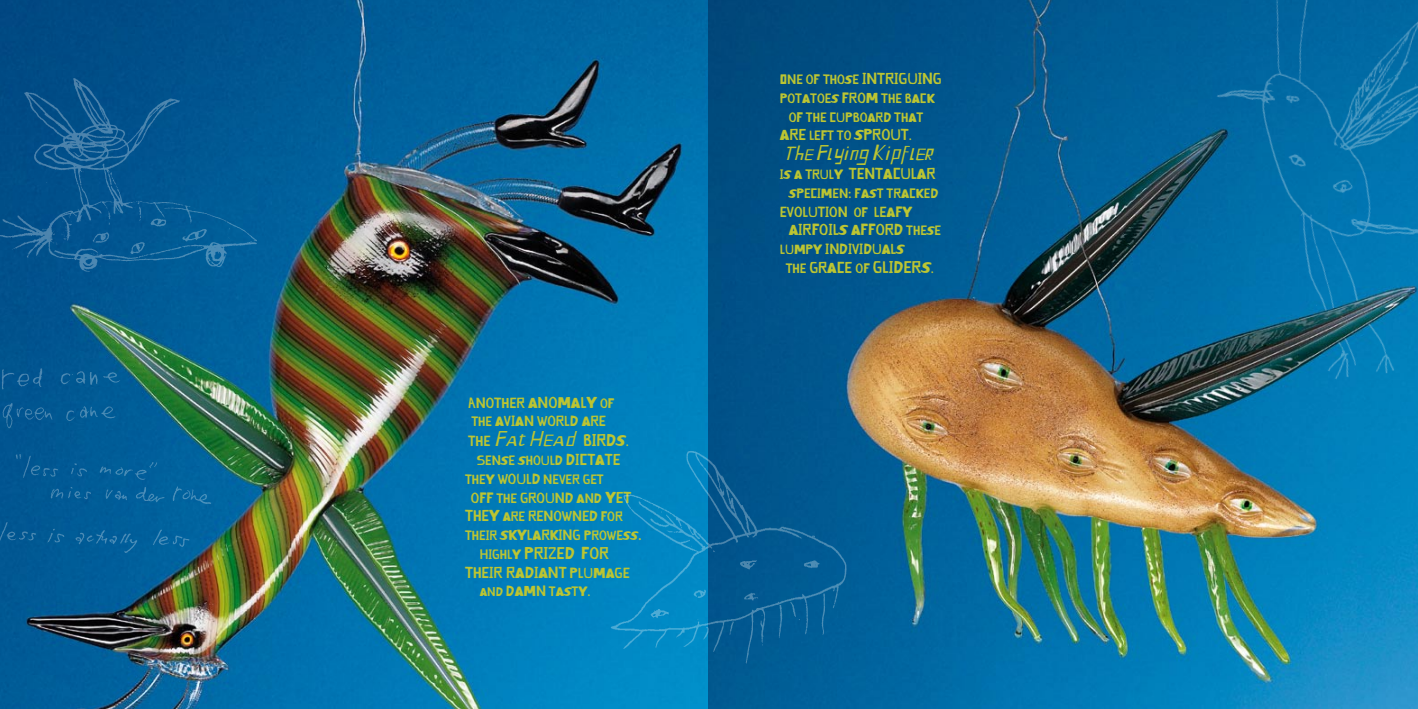
<style>
.page{position:relative;width:1418px;height:709px;background:#fff}
.page>*{position:absolute;margin:0;border:0;box-sizing:border-box;transform-origin:0 0}
.t1{font:italic 20px "Shoe Repairs";letter-spacing:-.005em;color:#bcc532}
.t2{font:18.75px "Pintor OT";letter-spacing:-.005em;color:#bcc532}
.t3{font:17.5px "Pintor OT";letter-spacing:-.005em;color:#bcc532}
.t4{font:16.25px/18.8px "Pintor OT";letter-spacing:-.005em;color:#bcc532}
.t5{font:15px/18.8px "Pintor OT";letter-spacing:-.005em;color:#bcc532}
.s1{font-size:17.5px}
.s2{font-size:15px}
.s3{font-family:"Pintor OT";font-style:normal;font-size:16.25px}
.s4{font-family:"Pintor OT";font-style:normal;font-size:18.75px}
.s5{font-family:"Pintor OT";font-style:normal;font-size:15px}
.s6{font-size:16.25px}
.s7{font-size:13.75px}
.s8{font-size:18.75px}
</style>
<div class="page">
<img style="left:0;top:0;width:1417px;height:709px">
<img style="left:607px;top:447px;width:244px;height:219px">
<img style="left:0;top:366px;width:122px;height:64px">
<img style="left:0;top:77px;width:260px;height:196px">
<img style="left:0;top:451px;width:225px;height:138px">
<img style="left:1205px;top:0;width:212px;height:388px">
<p class="t4" style="left:468px;top:393px;width:147px">ANOTHER <span class="s1">ANOMALY</span> <span class="s2">OF<br>THE</span> AVIAN WORLD ARE</p>
<h1 class="t1" style="left:468px;top:426px;width:162px"><span class="s3">THE</span> Fat Head <span class="s4">BIRDS</span><span class="s5">.</span></h1>
<p class="t5" style="left:465px;top:451px;width:157px;text-indent:12px">SENSE SHOULD <span class="s1">DICTATE<br></span>THEY <span class="s6">WOULD</span> NEVER GET</p>
<p class="t4" style="left:465px;top:488px;width:168px;text-align:center">OFF <span class="s2">THE</span> GROUND <span class="s2">AND</span> <span class="s1">YET<br>THEY</span> <span class="s2">ARE</span> RENOWNED <span class="s2">FOR</span></p>
<p class="t5" style="left:465px;top:526px;width:178px">THEIR <span class="s6">SKYLARKING</span> PROWESS<span class="s1">.</span></p>
<p class="t2" style="left:480px;top:544px;width:131px"><span class="s2">HIGHLY</span> PRIZED FOR</p>
<p class="t3" style="left:465px;top:564px;width:166px">THEIR RADIANT <span class="s6">PLUMAGE</span></p>
<p class="t5" style="left:480px;top:582px;width:112px"><span class="s7">AND</span> <span class="s6">DAMN</span> TASTY.</p>
<p class="t5" style="left:780px;top:70px;width:163px">ONE OF THOSE <span class="s1">INTRIGUING</span></p>
<p class="t5" style="left:780px;top:89px;width:157px">POTATOES <span class="s6">FROM</span> THE BACK</p>
<p class="t5" style="left:788px;top:108px;width:136px">OF THE CUPBOARD THAT</p>
<p class="t3" style="left:780px;top:127px;width:133px">ARE <span class="s2">LEFT TO</span> SPROUT<span class="s2">.</span></p>
<h1 class="t1" style="left:785px;top:141px;width:151px"><span class="s8">The</span> Flying Kipfler</h1>
<p class="t3" style="left:780px;top:165px;width:157px"><span class="s2">IS A TRULY</span> TENTACULAR</p>
<p class="t5" style="left:788px;top:184px;width:151px">SPECIMEN: FAST TRACKED</p>
<p class="t4" style="left:780px;top:202px;width:134px">EVOLUTION <span class="s2">OF</span> LEAFY</p>
<p class="t3" style="left:788px;top:222px;width:154px">AIRFOILS AFFORD <span class="s2">THESE</span></p>
<p class="t4" style="left:780px;top:240px;width:126px"><span class="s2">LUMPY</span> INDIVIDUALS</p>
<p class="t2" style="left:785px;top:258px;width:150px"><span class="s2">THE</span> <span class="s1">GRACE</span> <span class="s2">OF</span> GLIDERS<span class="s2">.</span></p>
</div>
